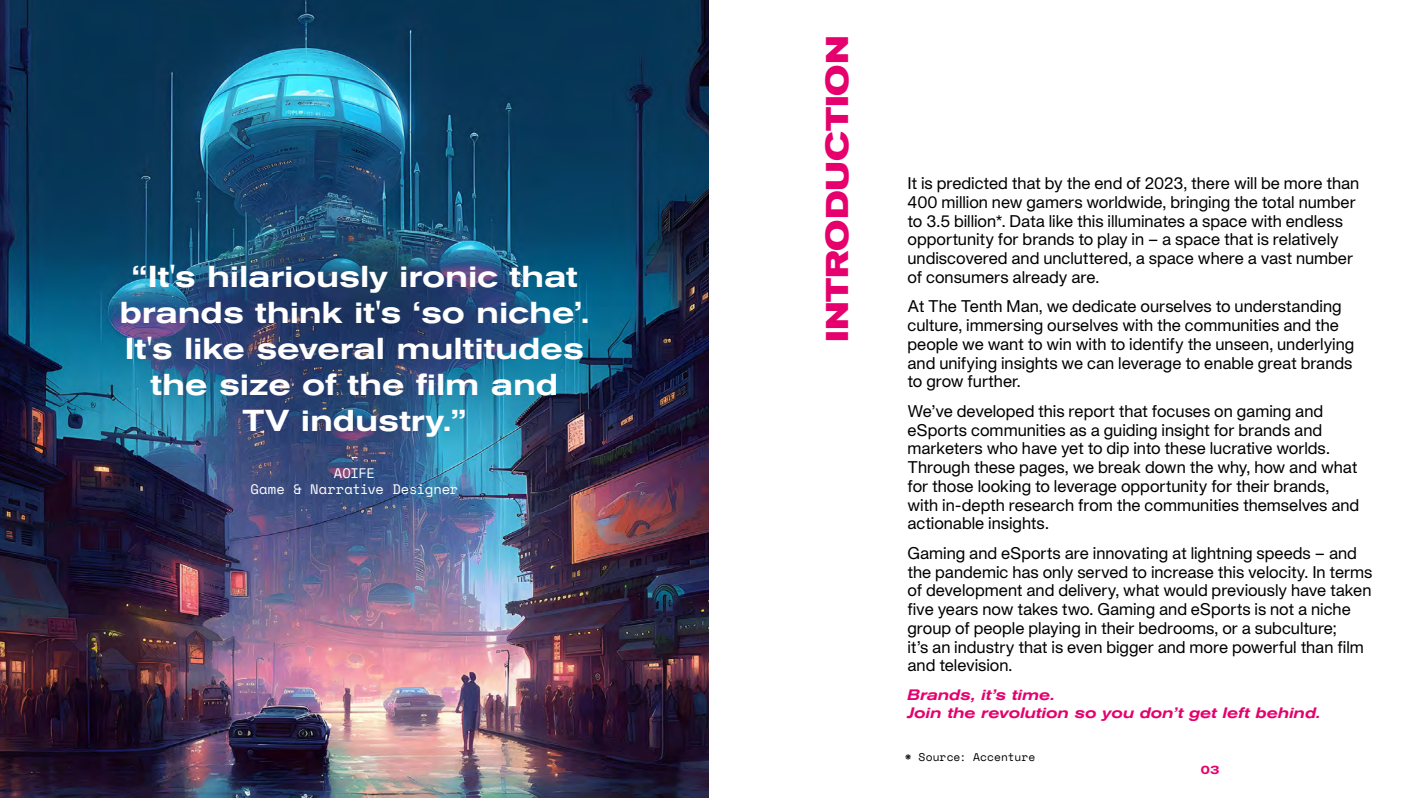
<style>
.page{position:relative;width:1418px;height:798px;background:#fff}
.page>*{position:absolute;margin:0;border:0;box-sizing:border-box;transform-origin:0 0}
.t1{font:700 expanded 31.25px "Akzidenz Grotesk BQ";color:#e5006d}
.t2{font:500 expanded 30px/36px "Akzidenz Grotesk BQ";letter-spacing:-.005em;color:#fff;text-align:center}
.t3{font:16.5px/18.8px "APK Protocol Regular";letter-spacing:-.005em;color:#000}
.t4{font:italic 500 expanded 15px/18px "Akzidenz Grotesk BQ";letter-spacing:-.01em;color:#e5006d}
.t5{font:13.75px/16.5px "Space Mono Regular NL";letter-spacing:-.005em;color:#fff;text-align:center}
.t6{font:500 expanded 12.5px "Akzidenz Grotesk BQ";color:#e5006d}
.t7{font:12.5px "Space Mono Regular NL";color:#fff}
.t8{font:11.25px "Space Mono Regular NL";letter-spacing:.005em;color:#000}
</style>
<div class="page">
<img style="left:0;top:0;width:709px;height:797px">
<h2 class="t2" style="left:119px;top:259px;width:471px">“It's hilariously ironic that brands think it's ‘so niche’.<br>It's like several multitudes the size of the film and<br>TV industry.”</h2>
<p class="t7" style="left:351px;top:447px;width:9px">–</p>
<p class="t5" style="left:250px;top:464px;width:209px">AOIFE<br>Game &amp; Narrative Designer</p>
<h1 class="t1" style="left:819px;top:342px;width:308px;rotate:-90deg">INTRODUCTION</h1>
<p class="t3" style="left:907px;top:173px;width:453px">It is predicted that by the end of 2023, there will be more than 400 million new gamers worldwide, bringing the total number to 3.5 billion*. Data like this illuminates a space with endless opportunity for brands to play in – a space that is relatively undiscovered and uncluttered, a space where a vast number of consumers already are.</p>
<p class="t3" style="left:907px;top:296px;width:448px">At The Tenth Man, we dedicate ourselves to understanding culture, immersing ourselves with the communities and the people we want to win with to identify the unseen, underlying and unifying insights we can leverage to enable great brands to grow further.</p>
<p class="t3" style="left:907px;top:401px;width:453px">We’ve developed this report that focuses on gaming and eSports communities as a guiding insight for brands and marketers who have yet to dip into these lucrative worlds.<br>Through these pages, we break down the why, how and what for those looking to leverage opportunity for their brands, with in-depth research from the communities themselves and actionable insights.</p>
<p class="t3" style="left:907px;top:543px;width:466px">Gaming and eSports are innovating at lightning speeds – and the pandemic has only served to increase this velocity. In terms of development and delivery, what would previously have taken five years now takes two. Gaming and eSports is not a niche group of people playing in their bedrooms, or a subculture;<br>it’s an industry that is even bigger and more powerful than film and television.</p>
<p class="t4" style="left:907px;top:685px;width:415px">Brands, it’s time.<br>Join the revolution so you don’t get left behind.</p>
<p class="t8" style="left:904px;top:748px;width:132px">* Source: Accenture</p>
<p class="t6" style="left:1200px;top:762px;width:20px">03</p>
</div>
